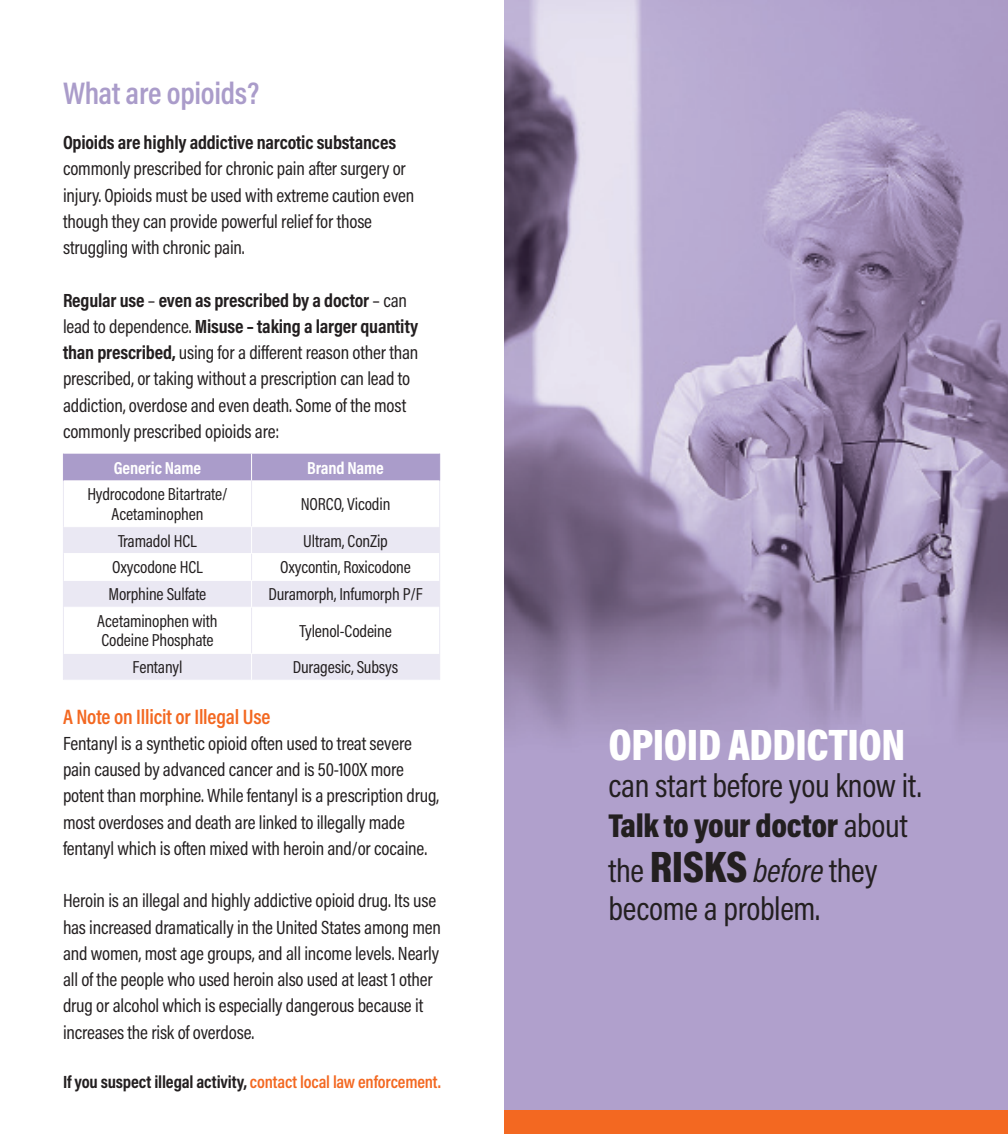
<style>
.page{position:relative;width:1008px;height:1134px;background:#fff}
.page>*{position:absolute;margin:0;border:0;box-sizing:border-box;transform-origin:0 0}
.Body{font:900 44.45px "Acumin Pro Cond";letter-spacing:-.01em;color:#fff}
.Body-2{font:33.43px "Acumin Pro Cond";letter-spacing:-.01em;color:#231f20}
.Body-3{font:900 33.43px "Acumin Pro Cond";letter-spacing:-.01em;color:#231f20}
.Body-4{font:600 31.5px "Acumin Pro Cond";letter-spacing:-.01em;color:#aa9cca}
.Body-5{font:600 21px "Acumin Pro Cond";letter-spacing:-.01em;color:#f36821}
.Body-6{font:19.25px/26.2px "Acumin Pro Cond";letter-spacing:-.01em;color:#231f20}
.Body-7{font:700 17.85px "Acumin Pro Cond";letter-spacing:-.01em;color:#231f20}
.Body-8{font:17.5px/19.2px "Acumin Pro Cond";letter-spacing:-.01em;color:#231f20;text-align:center}
.Body-9{font:700 17.5px "Acumin Pro Cond";letter-spacing:-.01em;color:#fff}
.s1{font-weight:700}
.s2{font-weight:600;color:#f36821}
.s3{font-weight:400}
.s4{font-weight:900;font-size:44.45px}
.s5{font-style:italic}
</style>
<div class="page">
<hr style="left:63px;top:481px;width:1px;height:46px;background:#eae8f3">
<hr style="left:63px;top:607px;width:1px;height:46px;background:#eae8f3">
<hr style="left:439px;top:481px;width:1px;height:46px;background:#eae8f3">
<hr style="left:439px;top:607px;width:1px;height:46px;background:#eae8f3">
<div style="left:63px;top:653px;width:377px;height:27px;background:#eae8f3"></div>
<div style="left:63px;top:454px;width:377px;height:27px;background:#aa9cca"></div>
<hr style="left:251px;top:608px;width:1px;height:45px;background:#eae8f3">
<hr style="left:251px;top:481px;width:1px;height:45px;background:#eae8f3">
<svg style="left:63px;top:527px;width:377px;height:80px"></svg>
<img style="left:504px;top:0;width:504px;height:1110px">
<div style="left:504px;top:1110px;width:504px;height:24px;background:#f36821"></div>
<p class="Body-4" style="left:63px;top:72px;width:198px">What are opioids?</p>
<p class="Body-6" style="left:63px;top:129px;width:353px"><span class="s1">Opioids are highly addictive narcotic substances </span>commonly prescribed for chronic pain after surgery or injury. Opioids must be used with extreme caution even though they can provide powerful relief for those struggling with chronic pain.</p>
<p class="Body-6" style="left:63px;top:287px;width:357px"><span class="s1">Regular use</span> – <span class="s1">even as prescribed by a doctor</span> – can lead to dependence. <span class="s1">Misuse – taking a larger quantity than prescribed,</span> using for a different reason other than prescribed, or taking without a prescription can lead to addiction, overdose and even death. Some of the most commonly prescribed opioids are:</p>
<p class="Body-9" style="left:114px;top:456px;width:89px">Generic Name</p>
<p class="Body-9" style="left:307px;top:456px;width:78px">Brand Name</p>
<p class="Body-8" style="left:87px;top:484px;width:142px">Hydrocodone Bitartrate/<br>Acetaminophen</p>
<p class="Body-8" style="left:301px;top:494px;width:91px">NORCO, Vicodin</p>
<p class="Body-8" style="left:118px;top:531px;width:80px">Tramadol HCL</p>
<p class="Body-8" style="left:303px;top:531px;width:86px">Ultram, ConZip</p>
<p class="Body-8" style="left:112px;top:557px;width:92px">Oxycodone HCL</p>
<p class="Body-8" style="left:280px;top:557px;width:132px">Oxycontin, Roxicodone</p>
<p class="Body-8" style="left:109px;top:584px;width:99px">Morphine Sulfate</p>
<p class="Body-8" style="left:269px;top:584px;width:156px">Duramorph, Infumorph P/F</p>
<p class="Body-8" style="left:97px;top:611px;width:122px;text-align:left">Acetaminophen with<br>Codeine Phosphate</p>
<p class="Body-8" style="left:299px;top:621px;width:94px">Tylenol-Codeine</p>
<p class="Body-8" style="left:133px;top:657px;width:51px">Fentanyl</p>
<p class="Body-8" style="left:293px;top:657px;width:107px">Duragesic, Subsys</p>
<p class="Body-5" style="left:63px;top:703px;width:209px">A Note on Illicit or Illegal Use</p>
<p class="Body-6" style="left:63px;top:730px;width:378px">Fentanyl is a synthetic opioid often used to treat severe pain caused by advanced cancer and is 50-100X more potent than morphine. While fentanyl is a prescription drug, most overdoses and death are linked to illegally made fentanyl which is often mixed with heroin and/or cocaine.</p>
<p class="Body-6" style="left:63px;top:887px;width:380px">Heroin is an illegal and highly addictive opioid drug. Its use has increased dramatically in the United States among men and women, most age groups, and all income levels. Nearly all of the people who used heroin also used at least 1 other drug or alcohol which is especially dangerous because it increases the risk of overdose.</p>
<p class="Body-7" style="left:63px;top:1070px;width:380px">If you suspect illegal activity, <span class="s2">contact local law enforcement.</span></p>
<p class="Body" style="left:608px;top:715px;width:298px">OPIOID ADDICTION</p>
<p class="Body-2" style="left:608px;top:764px;width:315px">can start before you know it.</p>
<p class="Body-3" style="left:608px;top:804px;width:301px">Talk to your doctor <span class="s3">about</span></p>
<p class="Body-2" style="left:608px;top:849px;width:270px">the <span class="s4">RISKS</span> <span class="s5">before</span> they</p>
<p class="Body-2" style="left:608px;top:887px;width:213px">become a problem.</p>
</div>
